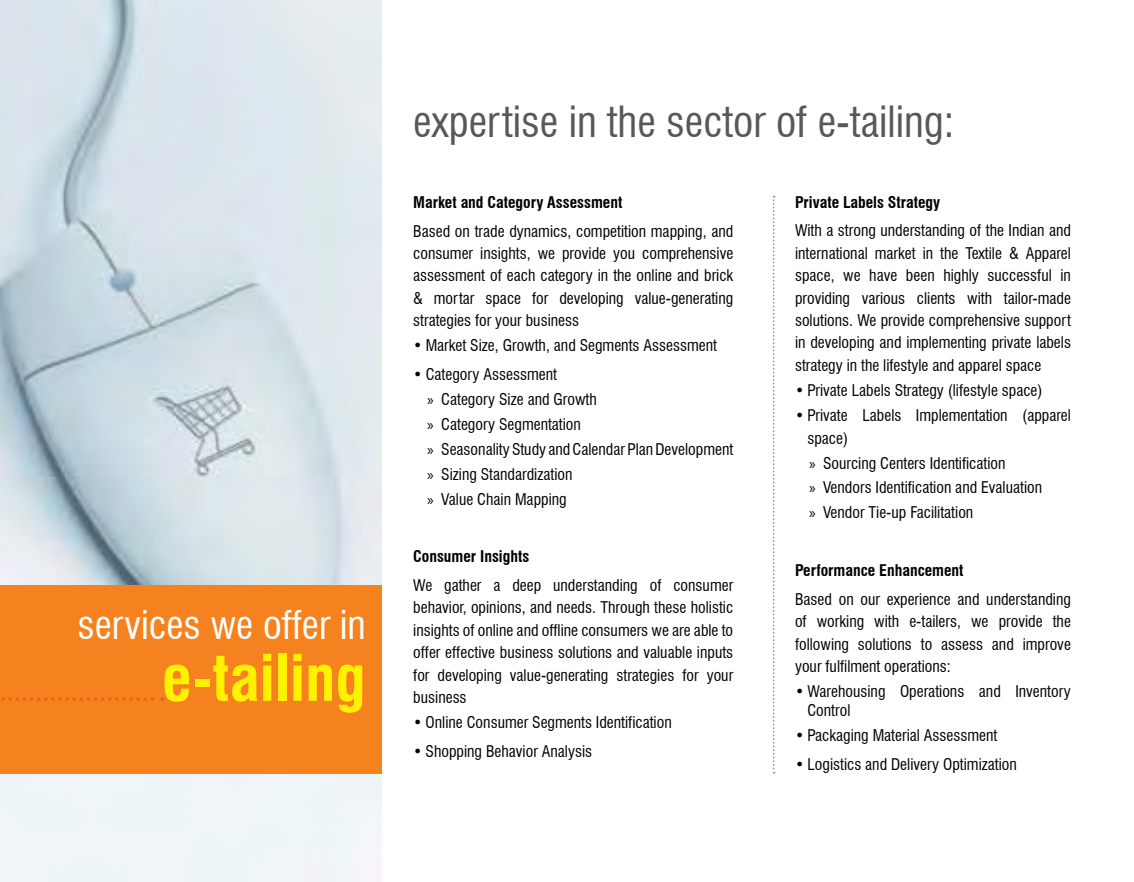
<style>
.page{position:relative;width:1134px;height:882px;background:#fff}
.page>*{position:absolute;margin:0;border:0;box-sizing:border-box;transform-origin:0 0}
.t1{font:700 condensed 62.65px "Swiss 721 BT";color:#fff100}
.t2{font:condensed 42px "Swiss 721 BT";color:#57585b}
.t3{font:condensed 38.85px "Swiss 721 BT";color:#fff}
.t4{font:condensed 15.75px/22.4px "Swiss 721 BT";color:#000;text-align:justify}
.t5{font:700 condensed 15.75px "Swiss 721 BT";color:#000}
.s1{font-family:"Myriad Pro";font-stretch:normal}
</style>
<div class="page">
<img style="left:0;top:0;width:382px;height:882px">
<div style="left:0;top:585px;width:382px;height:189px;background:#f5821f"></div>
<svg style="left:1px;top:697px;width:162px;height:4px"></svg>
<svg style="left:773px;top:196px;width:2px;height:578px"></svg>
<h3 class="t3" style="left:77px;top:602px;width:290px">services we offer in</h3>
<h1 class="t1" style="left:162px;top:640px;width:205px">e-tailing</h1>
<h2 class="t2" style="left:413px;top:97px;width:542px">expertise in the sector of e-tailing:</h2>
<p class="t5" style="left:413px;top:193px;width:211px">Market and Category Assessment</p>
<p class="t4" style="left:413px;top:220px;width:322px">Based on trade dynamics, competition mapping, and consumer insights, we provide you comprehensive assessment of each category in the online and brick &amp; mortar space for developing value-generating strategies for your business</p>
<p class="t4" style="left:413px;top:334px;width:305px">• Market Size, Growth, and Segments Assessment</p>
<p class="t4" style="left:427px;top:362px;width:308px;line-height:24.8px;text-align:left;text-indent:-14px">• Category Assessment<br><span class="s1">»</span> Category Size and Growth<br><span class="s1">»</span> Category Segmentation<br><span class="s1">»</span> Seasonality Study and Calendar Plan Development <span class="s1">»</span> Sizing Standardization<br><span class="s1">»</span> Value Chain Mapping</p>
<p class="t5" style="left:413px;top:547px;width:118px">Consumer Insights</p>
<p class="t4" style="left:413px;top:574px;width:322px">We gather a deep understanding of consumer behavior, opinions, and needs. Through these holistic insights of online and offline consumers we are able to offer effective business solutions and valuable inputs for developing value-generating strategies for your business</p>
<p class="t4" style="left:413px;top:711px;width:260px">• Online Consumer Segments Identification</p>
<p class="t4" style="left:413px;top:740px;width:180px">• Shopping Behavior Analysis</p>
<p class="t5" style="left:795px;top:192px;width:147px">Private Labels Strategy</p>
<p class="t4" style="left:795px;top:220px;width:277px">With a strong understanding of the Indian and international market in the Textile &amp; Apparel space, we have been highly successful in providing various clients with tailor-made solutions. We provide comprehensive support in developing and implementing private labels strategy in the lifestyle and apparel space</p>
<p class="t4" style="left:795px;top:379px;width:249px">• Private Labels Strategy (lifestyle space)</p>
<p class="t4" style="left:807px;top:404px;width:265px;text-indent:-12px">• Private Labels Implementation (apparel space)</p>
<p class="t4" style="left:809px;top:450px;width:235px;line-height:24.8px;text-align:left"><span class="s1">»</span> Sourcing Centers Identification<br><span class="s1">»</span> Vendors Identification and Evaluation <span class="s1">»</span> Vendor Tie-up Facilitation</p>
<p class="t5" style="left:795px;top:561px;width:170px">Performance Enhancement</p>
<p class="t4" style="left:795px;top:588px;width:277px">Based on our experience and understanding of working with e-tailers, we provide the following solutions to assess and improve your fulfilment operations:</p>
<p class="t4" style="left:807px;top:682px;width:265px;line-height:18.9px;text-indent:-12px">• Warehousing Operations and Inventory<br>Control</p>
<p class="t4" style="left:795px;top:724px;width:204px">• Packaging Material Assessment</p>
<p class="t4" style="left:795px;top:753px;width:223px">• Logistics and Delivery Optimization</p>
</div>
